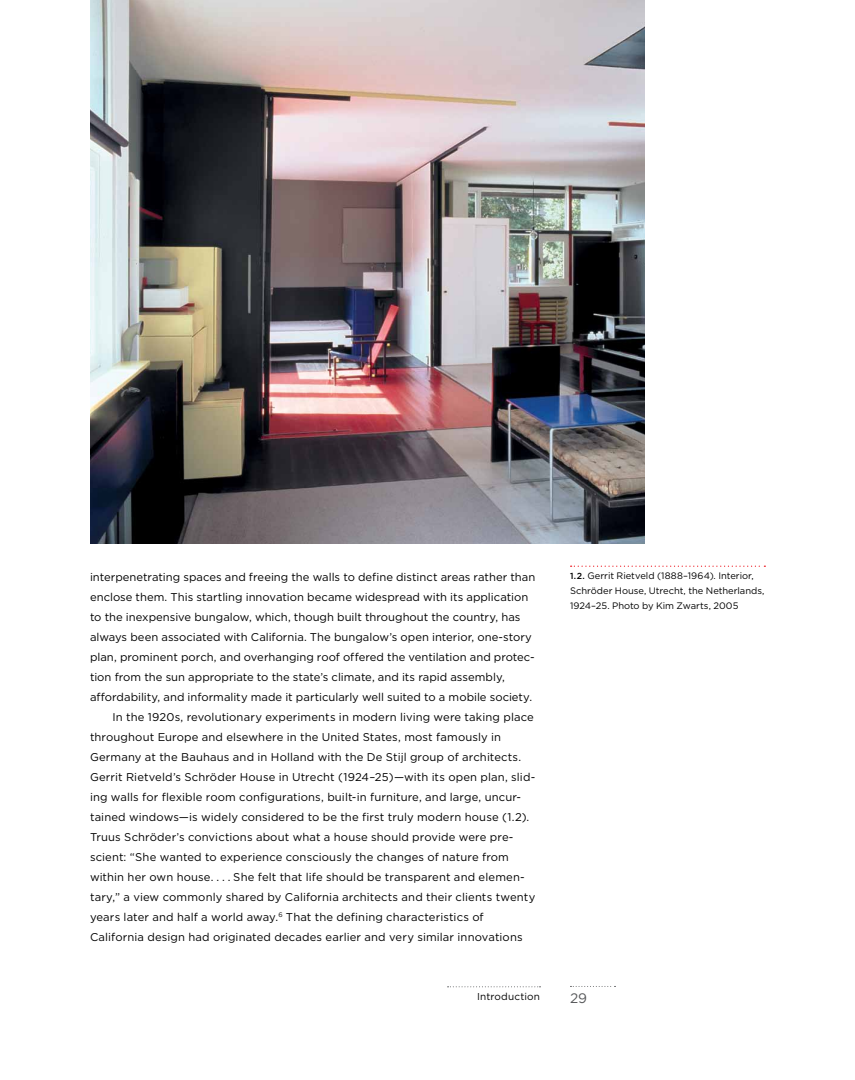
<style>
.page{position:relative;width:855px;height:1080px;background:#fff}
.page>*{position:absolute;margin:0;border:0;box-sizing:border-box;transform-origin:0 0}
.t1{font:13.75px "Gotham";color:#58595b}
.t2{font:11.25px "Gotham";letter-spacing:.005em;color:#000}
.t3{font:10px "Gotham";letter-spacing:.02em;color:#000}
.t4{font:9.38px/15px "Gotham";color:#000}
.s1{font-weight:500;font-size:8.75px}
</style>
<div class="page">
<img style="left:90px;top:0;width:555px;height:544px">
<svg style="left:571px;top:566px;width:194px;height:1px"></svg>
<svg style="left:570px;top:986px;width:46px;height:1px"></svg>
<svg style="left:448px;top:986px;width:93px;height:1px"></svg>
<p class="t2" style="left:90px;top:571px;width:447px">interpenetrating spaces and freeing the walls to define distinct areas rather than</p>
<p class="t2" style="left:90px;top:591px;width:440px">enclose them. This startling innovation became widespread with its application</p>
<p class="t2" style="left:90px;top:611px;width:432px">to the inexpensive bungalow, which, though built throughout the country, has</p>
<p class="t2" style="left:90px;top:631px;width:443px">always been associated with California. The bungalow’s open interior, one-story</p>
<p class="t2" style="left:90px;top:651px;width:446px">plan, prominent porch, and overhanging roof offered the ventilation and protec-</p>
<p class="t2" style="left:90px;top:671px;width:416px">tion from the sun appropriate to the state’s climate, and its rapid assembly,</p>
<p class="t2" style="left:90px;top:691px;width:444px">affordability, and informality made it particularly well suited to a mobile society.</p>
<p class="t2" style="left:112px;top:711px;width:423px">In the 1920s, revolutionary experiments in modern living were taking place</p>
<p class="t2" style="left:90px;top:731px;width:413px">throughout Europe and elsewhere in the United States, most famously in</p>
<p class="t2" style="left:90px;top:751px;width:433px">Germany at the Bauhaus and in Holland with the De Stijl group of architects.</p>
<p class="t2" style="left:90px;top:771px;width:447px">Gerrit Rietveld’s Schröder House in Utrecht (1924–25)—with its open plan, slid-</p>
<p class="t2" style="left:90px;top:791px;width:433px">ing walls for flexible room configurations, built-in furniture, and large, uncur-</p>
<p class="t2" style="left:90px;top:811px;width:441px">tained windows—is widely considered to be the first truly modern house (1.2).</p>
<p class="t2" style="left:90px;top:831px;width:425px">Truus Schröder’s convictions about what a house should provide were pre-</p>
<p class="t2" style="left:90px;top:851px;width:421px">scient: “She wanted to experience consciously the changes of nature from</p>
<p class="t2" style="left:90px;top:871px;width:436px">within her own house. . . . She felt that life should be transparent and elemen-</p>
<p class="t2" style="left:90px;top:891px;width:447px">tary,” a view commonly shared by California architects and their clients twenty</p>
<p class="t2" style="left:90px;top:911px;width:395px">years later and half a world away.<sup>6</sup> That the defining characteristics of</p>
<p class="t2" style="left:90px;top:931px;width:434px">California design had originated decades earlier and very similar innovations</p>
<p class="t4" style="left:570px;top:568px;width:196px"><span class="s1">1.2.</span> Gerrit Rietveld (1888–1964). Interior,<br>Schröder House, Utrecht, the Netherlands,<br>1924–25. Photo by Kim Zwarts, 2005</p>
<p class="t3" style="left:477px;top:991px;width:64px">Introduction</p>
<p class="t1" style="left:570px;top:991px;width:19px">29</p>
</div>
